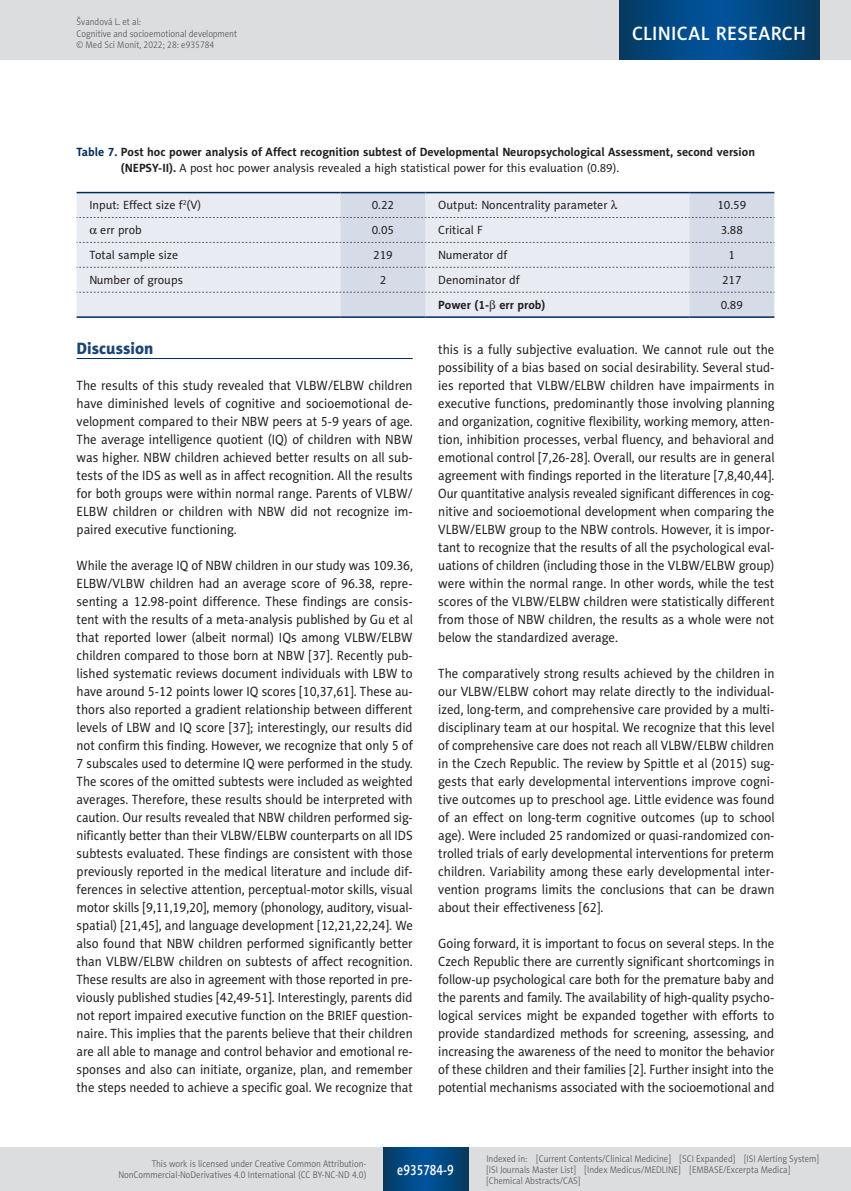
<style>
.page{position:relative;width:851px;height:1191px;background:#fff}
.page>*{position:absolute;margin:0;border:0;box-sizing:border-box;transform-origin:0 0}
.t1{font:19.5px "Naomi Sans EFN Medium";letter-spacing:.015em;color:#fff}
.MSM_Headline_1{font:16.5px "Naomi Sans EFN Heavy";color:#1a4574}
.t2{font:15px "Naomi Sans EFN Medium";color:#fff;scale:.8 1}
.MSM_Body{font:13.5px/18px "Naomi Sans EFN";color:#231f20;text-align:justify;scale:.95 1}
.MSM_Body-2{font:13.5px/18px "Naomi Sans EFN";color:#231f20;text-align:justify;scale:.94 1}
.MSM_Tabela_tytul{font:700 12px/15.8px "Naomi Sans EFN";color:#231f20}
.MSM_Tabela_zawartosc{font:12px "Naomi Sans EFN";color:#231f20}
.MSM_Tabela_zawartosc-2{font:700 12px "Naomi Sans EFN";color:#231f20}
.t3{font:9.75px/11.2px "Naomi Sans EFN Light";color:#57585a;scale:.9 1}
.s1{color:#00295c}
.s2{font-weight:400}
.s3{font-family:"Standard Sym L"}
.s4{font-family:"Standard Sym L";font-weight:400}
</style>
<div class="page">
<hr style="left:77px;top:358px;width:335px;height:1px;background:#00295c">
<div style="left:77px;top:193px;width:263px;height:123px;background:#e8ebf2"></div>
<svg style="left:340px;top:193px;width:434px;height:123px;background:#dfe4ed"></svg>
<svg style="left:77px;top:242px;width:697px;height:1px"></svg>
<svg style="left:77px;top:267px;width:697px;height:1px"></svg>
<hr style="left:77px;top:192px;width:263px;height:1px;background:#00295c">
<hr style="left:340px;top:192px;width:85px;height:1px;background:#00295c">
<hr style="left:425px;top:192px;width:264px;height:1px;background:#00295c">
<hr style="left:689px;top:192px;width:85px;height:1px;background:#00295c">
<svg style="left:77px;top:217px;width:697px;height:1px"></svg>
<svg style="left:77px;top:292px;width:697px;height:1px"></svg>
<hr style="left:77px;top:316px;width:263px;height:2px;background:#00295c">
<hr style="left:340px;top:316px;width:85px;height:2px;background:#00295c">
<hr style="left:425px;top:316px;width:264px;height:2px;background:#00295c">
<hr style="left:689px;top:316px;width:85px;height:2px;background:#00295c">
<div style="left:0;top:1148px;width:850px;height:43px;background:#dcdddf"></div>
<svg style="left:383px;top:1147px;width:85px;height:43px;background:#02477e"></svg>
<div style="left:0;top:0;width:850px;height:60px;background:#dcdddf"></div>
<svg style="left:619px;top:0;width:200px;height:60px;background:#02477e"></svg>
<p class="t3" style="left:77px;top:16px;width:180px">Švandová L. et al:<br>Cognitive and socioemotional development © Med Sci Monit, 2022; 28: e935784</p>
<h1 class="t1" style="left:632px;top:22px;width:175px">CLINICAL RESEARCH</h1>
<p class="MSM_Tabela_tytul" style="left:121px;top:144px;width:635px;text-indent:-44px"><span class="s1">Table 7.</span> Post hoc power analysis of Affect recognition subtest of Developmental Neuropsychological Assessment, second version (NEPSY-II). <span class="s2">A post hoc power analysis revealed a high statistical power for this evaluation (0.89).</span></p>
<p class="MSM_Tabela_zawartosc" style="left:89px;top:198px;width:113px">Input: Effect size f<sup>2</sup>(V)</p>
<p class="MSM_Tabela_zawartosc" style="left:372px;top:198px;width:24px">0.22</p>
<p class="MSM_Tabela_zawartosc" style="left:438px;top:198px;width:181px">Output: Noncentrality parameter <span class="s3">l</span></p>
<p class="MSM_Tabela_zawartosc" style="left:717px;top:198px;width:30px">10.59</p>
<p class="MSM_Tabela_zawartosc" style="left:89px;top:223px;width:54px"><span class="s3">a</span> err prob</p>
<p class="MSM_Tabela_zawartosc" style="left:372px;top:223px;width:24px">0.05</p>
<p class="MSM_Tabela_zawartosc" style="left:438px;top:223px;width:46px">Critical F</p>
<p class="MSM_Tabela_zawartosc" style="left:720px;top:223px;width:24px">3.88</p>
<p class="MSM_Tabela_zawartosc" style="left:89px;top:248px;width:90px">Total sample size</p>
<p class="MSM_Tabela_zawartosc" style="left:373px;top:248px;width:21px">219</p>
<p class="MSM_Tabela_zawartosc" style="left:438px;top:248px;width:71px">Numerator df</p>
<p class="MSM_Tabela_zawartosc" style="left:728px;top:248px;width:8px">1</p>
<p class="MSM_Tabela_zawartosc" style="left:89px;top:273px;width:95px">Number of groups</p>
<p class="MSM_Tabela_zawartosc" style="left:379px;top:273px;width:8px">2</p>
<p class="MSM_Tabela_zawartosc" style="left:438px;top:273px;width:83px">Denominator df</p>
<p class="MSM_Tabela_zawartosc" style="left:722px;top:273px;width:21px">217</p>
<p class="MSM_Tabela_zawartosc-2" style="left:438px;top:298px;width:109px">Power (1-<span class="s4">b</span> err prob)</p>
<p class="MSM_Tabela_zawartosc" style="left:720px;top:298px;width:24px">0.89</p>
<p class="MSM_Headline_1" style="left:77px;top:338px;width:78px">Discussion</p>
<p class="MSM_Body" style="left:77px;top:376px;width:355px">The results of this study revealed that VLBW/ELBW children have diminished levels of cognitive and socioemotional de&shy;velopment compared to their NBW peers at 5-9 years of age.<br>The average intelligence quotient (IQ) of children with NBW was higher. NBW children achieved better results on all sub&shy;tests of the IDS as well as in affect recognition. All the results for both groups were within normal range. Parents of VLBW/ ELBW children or children with NBW did not recognize im&shy;paired executive functioning.</p>
<p class="MSM_Body-2" style="left:77px;top:556px;width:359px">While the average IQ of NBW children in our study was 109.36, ELBW/VLBW children had an average score of 96.38, repre&shy;senting a 12.98-point difference. These findings are consis&shy;tent with the results of a meta-analysis published by Gu et al that reported lower (albeit normal) IQs among VLBW/ELBW children compared to those born at NBW [37]. Recently pub&shy;lished systematic reviews document individuals with LBW to have around 5-12 points lower IQ scores [10,37,61]. These au&shy;thors also reported a gradient relationship between different levels of LBW and IQ score [37]; interestingly, our results did not confirm this finding. However, we recognize that only 5 of 7 subscales used to determine IQ were performed in the study.<br>The scores of the omitted subtests were included as weighted averages. Therefore, these results should be interpreted with caution. Our results revealed that NBW children performed sig&shy;nificantly better than their VLBW/ELBW counterparts on all IDS subtests evaluated. These findings are consistent with those previously reported in the medical literature and include dif&shy;ferences in selective attention, perceptual-motor skills, visual motor skills [9,11,19,20], memory (phonology, auditory, visual&shy;spatial) [21,45], and language development [12,21,22,24]. We also found that NBW children performed significantly better than VLBW/ELBW children on subtests of affect recognition.<br>These results are also in agreement with those reported in pre&shy;viously published studies [42,49-51]. Interestingly, parents did not report impaired executive function on the BRIEF question&shy;naire. This implies that the parents believe that their children are all able to manage and control behavior and emotional re&shy;sponses and also can initiate, organize, plan, and remember the steps needed to achieve a specific goal. We recognize that</p>
<p class="MSM_Body" style="left:438px;top:340px;width:355px">this is a fully subjective evaluation. We cannot rule out the possibility of a bias based on social desirability. Several stud&shy;ies reported that VLBW/ELBW children have impairments in executive functions, predominantly those involving planning and organization, cognitive flexibility, working memory, atten&shy;tion, inhibition processes, verbal fluency, and behavioral and emotional control [7,26-28]. Overall, our results are in general agreement with findings reported in the literature [7,8,40,44].<br>Our quantitative analysis revealed significant differences in cog&shy;nitive and socioemotional development when comparing the VLBW/ELBW group to the NBW controls. However, it is impor&shy;tant to recognize that the results of all the psychological eval&shy;uations of children (including those in the VLBW/ELBW group) were within the normal range. In other words, while the test scores of the VLBW/ELBW children were statistically different from those of NBW children, the results as a whole were not below the standardized average.</p>
<p class="MSM_Body" style="left:438px;top:664px;width:355px">The comparatively strong results achieved by the children in our VLBW/ELBW cohort may relate directly to the individual&shy;ized, long-term, and comprehensive care provided by a multi&shy;disciplinary team at our hospital. We recognize that this level of comprehensive care does not reach all VLBW/ELBW children in the Czech Republic. The review by Spittle et al (2015) sug&shy;gests that early developmental interventions improve cogni&shy;tive outcomes up to preschool age. Little evidence was found of an effect on long-term cognitive outcomes (up to school age). Were included 25 randomized or quasi-randomized con&shy;trolled trials of early developmental interventions for preterm children. Variability among these early developmental inter&shy;vention programs limits the conclusions that can be drawn about their effectiveness [62].</p>
<p class="MSM_Body" style="left:438px;top:934px;width:355px">Going forward, it is important to focus on several steps. In the Czech Republic there are currently significant shortcomings in follow-up psychological care both for the premature baby and the parents and family. The availability of high-quality psycho&shy;logical services might be expanded together with efforts to provide standardized methods for screening, assessing, and increasing the awareness of the need to monitor the behavior of these children and their families [2]. Further insight into the potential mechanisms associated with the socioemotional and</p>
<p class="t3" style="left:118px;top:1158px;width:277px;text-align:right">This work is licensed under Creative Common Attribution-<br>NonCommercial-NoDerivatives 4.0 International (CC BY-NC-ND 4.0)</p>
<p class="t2" style="left:397px;top:1160px;width:72px">e935784-9</p>
<p class="t3" style="left:486px;top:1152px;width:371px">Indexed in: [Current Contents/Clinical Medicine] [SCI Expanded] [ISI Alerting System] [ISI Journals Master List] [Index Medicus/MEDLINE] [EMBASE/Excerpta Medica] [Chemical Abstracts/CAS]</p>
</div>
